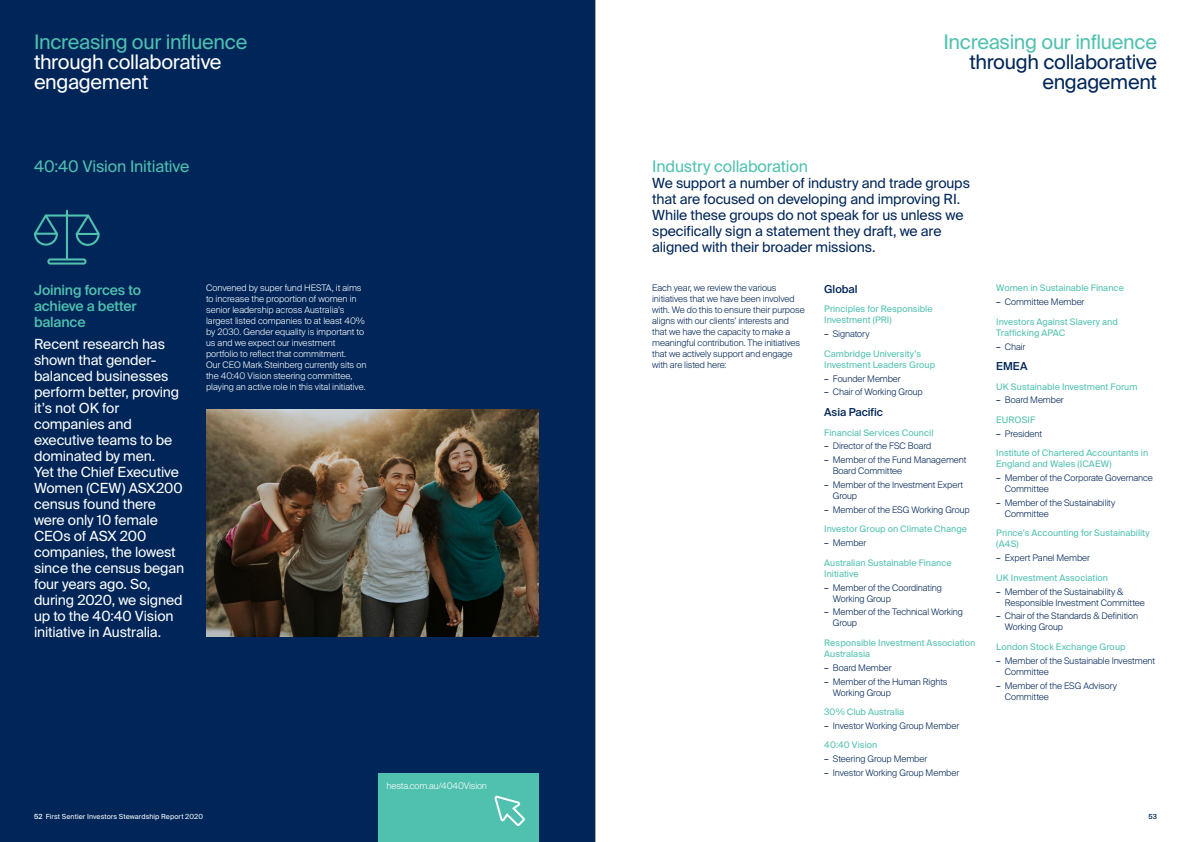
<style>
.page{position:relative;width:1191px;height:842px;background:#fff}
.page>*{position:absolute;margin:0;border:0;box-sizing:border-box;transform-origin:0 0}
.t1{font:20px "Suisse Intl";letter-spacing:-.02em;color:#50c1af}
.t2{font:20px/20px "Suisse Intl";letter-spacing:-.015em;color:#fff}
.t3{font:20px/20px "Suisse Intl";letter-spacing:-.015em;color:#002659;text-align:right}
.t4{font:16px "Suisse Intl";letter-spacing:-.01em;color:#50c1af}
.t5{font:14px/16px "Suisse Intl";letter-spacing:-.01em;color:#fff}
.t6{font:14px/16px "Suisse Intl";letter-spacing:-.01em;color:#002659}
.t7{font:500 14px/16px "Suisse Intl";letter-spacing:-.01em;color:#50c1af}
.t8{font:500 11px "Suisse Intl";letter-spacing:-.005em;color:#002659}
.t9{font:300 9px/11px "Suisse Intl";letter-spacing:-.005em;color:#002659}
.t10{font:9px/19.5px "Suisse Intl";color:#50c1af}
.t11{font:300 9px/11px "Suisse Intl";letter-spacing:-.005em;color:#fff}
.t12{font:7px "Suisse Intl";letter-spacing:.01em;color:#fff}
.t13{font:500 7px "Suisse Intl";color:#002659}
.s1{color:#002659}
.s2{font-weight:300;color:#002659}
.s3{font-weight:400}
.s4{font-weight:400;color:#50c1af}
.s5{font-weight:500}
</style>
<div class="page">
<div style="left:0;top:0;width:595px;height:842px;background:#002659"></div>
<div style="left:378px;top:773px;width:161px;height:69px;background:#50c1af"></div>
<svg style="left:494px;top:795px;width:31px;height:31px"></svg>
<svg style="left:34px;top:210px;width:66px;height:55px"></svg>
<img style="left:206px;top:410px;width:333px;height:227px">
<hr style="left:595px;top:0;width:1px;height:842px;background:#a7a9ac">
<h1 class="t1" style="left:34px;top:30px;width:215px">Increasing our influence</h1>
<h1 class="t2" style="left:34px;top:52px;width:189px">through collaborative engagement</h1>
<h2 class="t4" style="left:34px;top:157px;width:157px">40:40 Vision Initiative</h2>
<h3 class="t7" style="left:34px;top:282px;width:109px">Joining forces to achieve a better balance</h3>
<p class="t5" style="left:34px;top:336px;width:152px">Recent research has shown that gender&shy;balanced businesses perform better, proving it’s not OK for companies and executive teams to be dominated by men.<br>Yet the Chief Executive<br>Women (CEW) ASX200 census found there were only 10 female<br>CEOs of ASX 200 companies, the lowest since the census began four years ago. So, during 2020, we signed up to the 40:40 Vision initiative in Australia.</p>
<p class="t11" style="left:206px;top:283px;width:162px">Convened by super fund HESTA, it aims to increase the proportion of women in senior leadership across Australia’s largest listed companies to at least 40% by 2030. Gender equality is important to us and we expect our investment portfolio to reflect that commitment.<br>Our CEO Mark Steinberg currently sits on the 40:40 Vision steering committee, playing an active role in this vital initiative.</p>
<p class="t11" style="left:386px;top:780px;width:102px">hesta.com.au/4040Vision</p>
<h1 class="t1" style="left:943px;top:30px;width:215px">Increasing our influence</h1>
<h1 class="t3" style="left:969px;top:52px;width:189px">through collaborative engagement</h1>
<h2 class="t4" style="left:652px;top:157px;width:157px">Industry collaboration</h2>
<h3 class="t6" style="left:652px;top:175px;width:319px">We support a number of industry and trade groups that are focused on developing and improving RI.<br>While these groups do not speak for us unless we specifically sign a statement they draft, we are aligned with their broader missions.</h3>
<p class="t9" style="left:652px;top:283px;width:154px">Each year, we review the various initiatives that we have been involved with. We do this to ensure their purpose aligns with our clients’ interests and that we have the capacity to make a meaningful contribution. The initiatives that we actively support and engage with are listed here:</p>
<p class="t8" style="left:824px;top:283px;width:35px">Global</p>
<p class="t10" style="left:824px;top:304px;width:110px;line-height:11px">Principles for Responsible<br>Investment (PRI)</p>
<p class="t10" style="left:824px;top:324px;width:98px"><span class="s1">–</span> <span class="s2">Signatory<br></span>Cambridge University’s</p>
<p class="t10" style="left:824px;top:355px;width:112px">Investment Leaders Group</p>
<p class="t9" style="left:824px;top:373px;width:78px"><span class="s3">–</span> Founder Member</p>
<p class="t9" style="left:824px;top:387px;width:100px"><span class="s3">–</span> Chair of Working Group</p>
<p class="t8" style="left:824px;top:406px;width:60px">Asia Pacific</p>
<p class="t10" style="left:824px;top:423px;width:111px">Financial Services Council</p>
<p class="t9" style="left:824px;top:441px;width:109px"><span class="s3">–</span> Director of the FSC Board</p>
<p class="t9" style="left:832px;top:455px;width:135px;text-indent:-9px"><span class="s3">–</span> Member of the Fund Management<br>Board Committee</p>
<p class="t9" style="left:832px;top:479px;width:132px;text-indent:-9px"><span class="s3">–</span> Member of the Investment Expert<br>Group</p>
<p class="t10" style="left:824px;top:500px;width:147px"><span class="s1">–</span> <span class="s2">Member of the ESG Working Group<br></span>Investor Group on Climate Change</p>
<p class="t10" style="left:824px;top:533px;width:129px"><span class="s1">–</span> <span class="s2">Member<br></span>Australian Sustainable Finance</p>
<p class="t10" style="left:824px;top:564px;width:36px">Initiative</p>
<p class="t9" style="left:832px;top:582px;width:111px;text-indent:-9px"><span class="s3">–</span> Member of the Coordinating<br>Working Group</p>
<p class="t9" style="left:832px;top:607px;width:132px;text-indent:-9px"><span class="s3">–</span> Member of the Technical Working<br>Group</p>
<p class="t10" style="left:824px;top:637px;width:153px;line-height:11px">Responsible Investment Association<br>Australasia</p>
<p class="t9" style="left:824px;top:662px;width:69px"><span class="s3">–</span> Board Member</p>
<p class="t9" style="left:832px;top:676px;width:116px;text-indent:-9px"><span class="s3">–</span> Member of the Human Rights<br>Working Group</p>
<p class="t10" style="left:824px;top:702px;width:81px">30% Club Australia</p>
<p class="t9" style="left:824px;top:716px;width:136px;line-height:19.5px"><span class="s3">–</span> Investor Working Group Member<br><span class="s4">40:40 Vision</span></p>
<p class="t9" style="left:824px;top:754px;width:104px"><span class="s3">–</span> Steering Group Member</p>
<p class="t9" style="left:824px;top:767px;width:136px"><span class="s3">–</span> Investor Working Group Member</p>
<p class="t10" style="left:996px;top:278px;width:129px">Women in Sustainable Finance</p>
<p class="t10" style="left:996px;top:292px;width:123px"><span class="s1">–</span> <span class="s2">Committee Member<br></span>Investors Against Slavery and</p>
<p class="t10" style="left:996px;top:323px;width:71px">Trafficking APAC</p>
<p class="t9" style="left:996px;top:341px;width:31px"><span class="s3">–</span> Chair</p>
<p class="t8" style="left:996px;top:360px;width:33px">EMEA</p>
<p class="t10" style="left:996px;top:377px;width:143px">UK Sustainable Investment Forum</p>
<p class="t9" style="left:996px;top:391px;width:69px;line-height:19.5px"><span class="s3">–</span> Board Member<br><span class="s4">EUROSIF</span></p>
<p class="t10" style="left:996px;top:424px;width:153px"><span class="s1">–</span> <span class="s2">President<br></span>Institute of Chartered Accountants in</p>
<p class="t10" style="left:996px;top:454px;width:117px">England and Wales (ICAEW)</p>
<p class="t9" style="left:1004px;top:472px;width:150px;text-indent:-9px"><span class="s3">–</span> Member of the Corporate Governance<br>Committee</p>
<p class="t9" style="left:1004px;top:497px;width:112px;text-indent:-9px"><span class="s3">–</span> Member of the Sustainability<br>Committee</p>
<p class="t10" style="left:996px;top:528px;width:155px;line-height:11px">Prince’s Accounting for Sustainability (A4S)</p>
<p class="t10" style="left:996px;top:548px;width:113px"><span class="s1">–</span> <span class="s2">Expert Panel Member<br></span>UK Investment Association</p>
<p class="t9" style="left:1004px;top:586px;width:142px;text-indent:-9px"><span class="s3">–</span> Member of the Sustainability &amp;<br>Responsible Investment Committee</p>
<p class="t9" style="left:1004px;top:611px;width:135px;text-indent:-9px"><span class="s3">–</span> Chair of the Standards &amp; Definition<br>Working Group</p>
<p class="t10" style="left:996px;top:637px;width:131px">London Stock Exchange Group</p>
<p class="t9" style="left:1004px;top:655px;width:152px;text-indent:-9px"><span class="s3">–</span> Member of the Sustainable Investment<br>Committee</p>
<p class="t9" style="left:1004px;top:680px;width:114px;text-indent:-9px"><span class="s3">–</span> Member of the ESG Advisory<br>Committee</p>
<p class="t12" style="left:34px;top:812px;width:170px"><span class="s5">52</span> First Sentier Investors Stewardship Report 2020</p>
<p class="t13" style="left:1148px;top:812px;width:10px">53</p>
</div>
